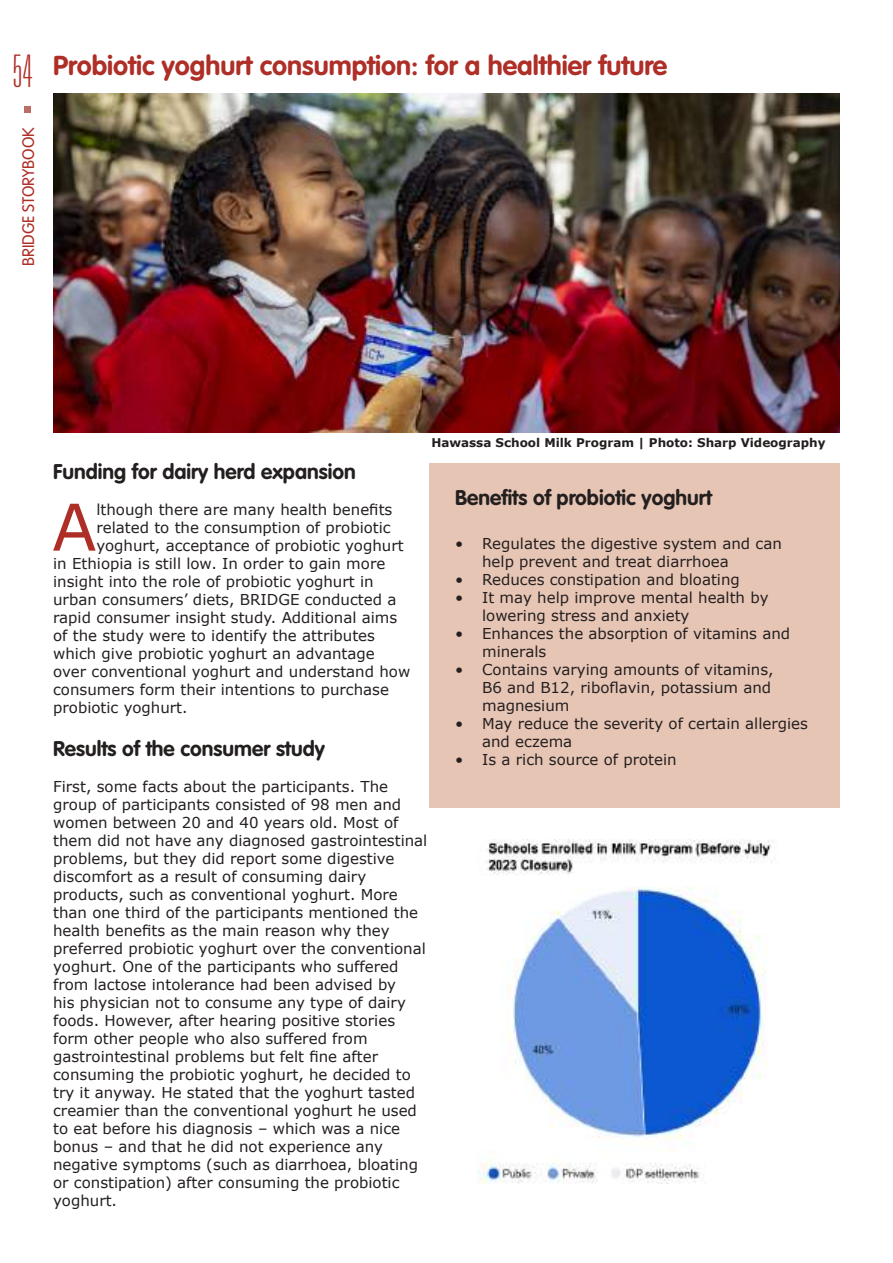
<style>
.page{position:relative;width:893px;height:1263px;background:#fff}
.page>*{position:absolute;margin:0;border:0;box-sizing:border-box;transform-origin:0 0}
.t1{font:64.5px "Verdana";color:#ae2f27}
.t2{font:100 ultra-condensed 45px "Univers LT Std";color:#ae2f27}
.t3{font:700 27px "VAG Rounded Std";color:#ae2f27}
.t4{font:700 21px "VAG Rounded Std";color:#241f1f}
.t5{font:16.5px "VAG Rounded Next";color:#ae2f27}
.t6{font:15px/18px "Verdana";color:#241f1f}
.t7{font:700 12px "Verdana";color:#241f1f}
</style>
<div class="page">
<img style="left:53px;top:93px;width:787px;height:339px">
<div style="left:430px;top:464px;width:410px;height:344px;background:#e6c5b5"></div>
<img style="left:477px;top:839px;width:298px;height:344px">
<svg style="left:25px;top:106px;width:6px;height:6px"></svg>
<h2 class="t2" style="left:12px;top:48px;width:22px">54</h2>
<p class="t5" style="left:19px;top:266px;width:140px;rotate:-90deg">BRIDGE STORYBOOK</p>
<h3 class="t3" style="left:53px;top:49px;width:616px">Probiotic yoghurt consumption: for a healthier future</h3>
<p class="t7" style="left:431px;top:435px;width:396px">Hawassa School Milk Program | Photo: Sharp Videography</p>
<h3 class="t4" style="left:53px;top:459px;width:304px">Funding for dairy herd expansion</h3>
<h1 class="t1" style="left:52px;top:486px;width:46px">A</h1>
<p class="t6" style="left:96px;top:500px;width:297px">lthough there are many health benefits</p>
<p class="t6" style="left:96px;top:518px;width:296px">related to the consumption of probiotic</p>
<p class="t6" style="left:96px;top:536px;width:309px">yoghurt, acceptance of probiotic yoghurt</p>
<p class="t6" style="left:53px;top:554px;width:334px">in Ethiopia is still low. In order to gain more</p>
<p class="t6" style="left:53px;top:572px;width:322px">insight into the role of probiotic yoghurt in</p>
<p class="t6" style="left:53px;top:590px;width:345px">urban consumers’ diets, BRIDGE conducted a</p>
<p class="t6" style="left:53px;top:608px;width:346px">rapid consumer insight study. Additional aims</p>
<p class="t6" style="left:53px;top:626px;width:323px">of the study were to identify the attributes</p>
<p class="t6" style="left:53px;top:644px;width:323px">which give probiotic yoghurt an advantage</p>
<p class="t6" style="left:53px;top:662px;width:359px">over conventional yoghurt and understand how</p>
<p class="t6" style="left:53px;top:680px;width:337px">consumers form their intentions to purchase</p>
<p class="t6" style="left:53px;top:698px;width:136px">probiotic yoghurt.</p>
<h3 class="t4" style="left:53px;top:736px;width:273px">Results of the consumer study</h3>
<p class="t6" style="left:53px;top:778px;width:376px">First, some facts about the participants. The group of participants consisted of 98 men and women between 20 and 40 years old. Most of them did not have any diagnosed gastrointestinal problems, but they did report some digestive discomfort as a result of consuming dairy products, such as conventional yoghurt. More than one third of the participants mentioned the health benefits as the main reason why they preferred probiotic yoghurt over the conventional yoghurt. One of the participants who suffered from lactose intolerance had been advised by<br>his physician not to consume any type of dairy foods. However, after hearing positive stories form other people who also suffered from gastrointestinal problems but felt fine after consuming the probiotic yoghurt, he decided to try it anyway. He stated that the yoghurt tasted creamier than the conventional yoghurt he used to eat before his diagnosis – which was a nice bonus – and that he did not experience any negative symptoms (such as diarrhoea, bloating or constipation) after consuming the probiotic yoghurt.</p>
<h3 class="t4" style="left:455px;top:486px;width:258px">Benefits of probiotic yoghurt</h3>
<p class="t6" style="left:482px;top:534px;width:301px;text-indent:-27px">• Regulates the digestive system and can help prevent and treat diarrhoea</p>
<p class="t6" style="left:455px;top:570px;width:286px">• Reduces constipation and bloating</p>
<p class="t6" style="left:482px;top:588px;width:288px;text-indent:-27px">• It may help improve mental health by lowering stress and anxiety</p>
<p class="t6" style="left:482px;top:624px;width:310px;text-indent:-27px">• Enhances the absorption of vitamins and minerals</p>
<p class="t6" style="left:482px;top:660px;width:293px;text-indent:-27px">• Contains varying amounts of vitamins,<br>B6 and B12, riboflavin, potassium and magnesium</p>
<p class="t6" style="left:482px;top:714px;width:327px;text-indent:-27px">• May reduce the severity of certain allergies and eczema</p>
<p class="t6" style="left:455px;top:750px;width:223px">• Is a rich source of protein</p>
</div>
